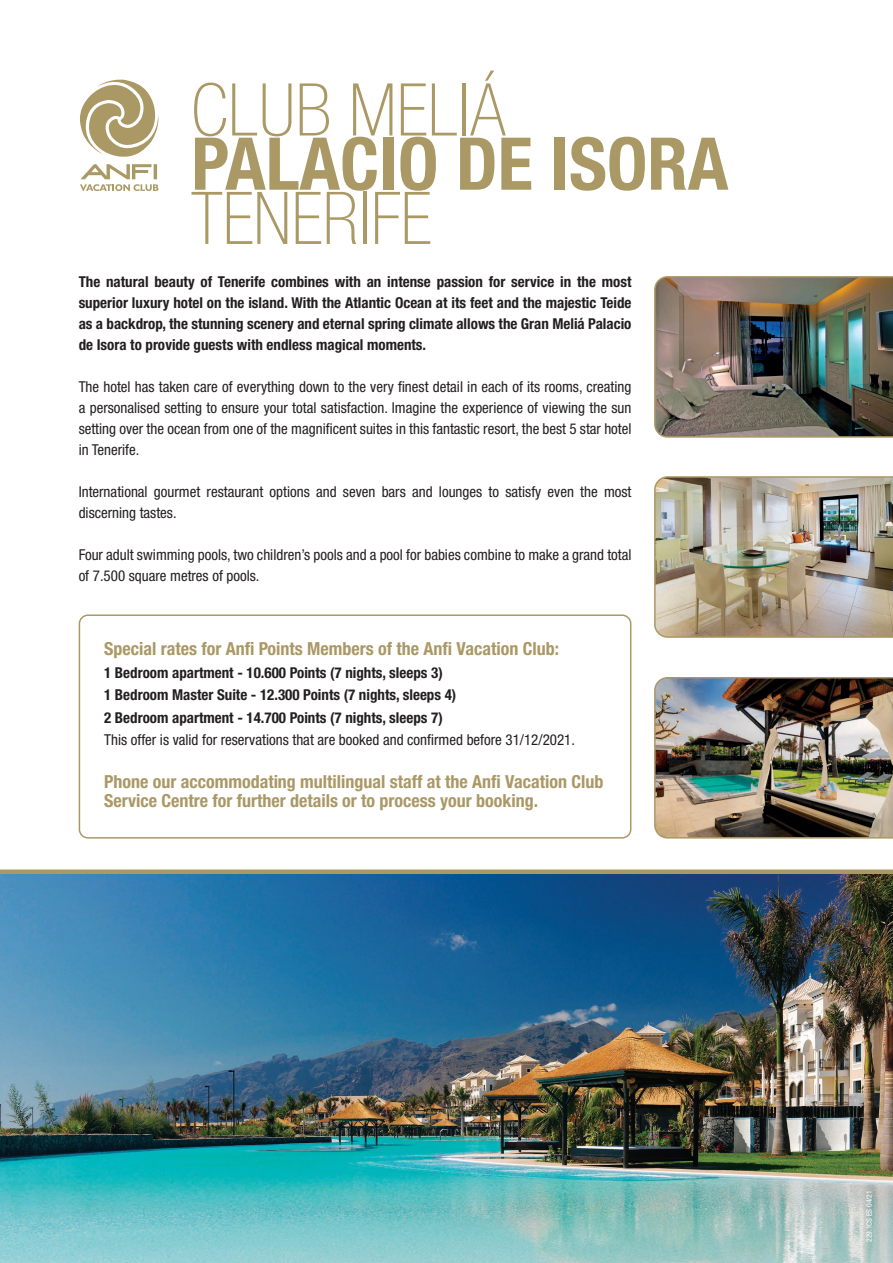
<style>
.page{position:relative;width:893px;height:1263px;background:#fff}
.page>*{position:absolute;margin:0;border:0;box-sizing:border-box;transform-origin:0 0}
.t1{font:100 condensed 72.9px "Helvetica Neue LT Std";color:#aa9865}
.t2{font:700 condensed 72.9px "Helvetica Neue LT Std";color:#aa9865}
.t3{font:700 condensed 18px/19.5px "Helvetica Neue LT Std";color:#aa9865}
.t4{font:condensed 15px/21px "Helvetica Neue LT Std";color:#231f20}
.t5{font:700 condensed 15px/21px "Helvetica Neue LT Std";color:#231f20;text-align:justify}
.t6{font:condensed 7.5px "Helvetica Neue LT Std";color:#fff}
</style>
<div class="page">
<svg style="left:80px;top:79px;width:78px;height:78px"></svg>
<svg style="left:80px;top:164px;width:78px;height:27px"></svg>
<img style="left:654px;top:276px;width:239px;height:162px">
<img style="left:654px;top:476px;width:239px;height:162px">
<img style="left:654px;top:677px;width:239px;height:161px">
<img style="left:0;top:874px;width:893px;height:389px">
<div style="left:0;top:869px;width:893px;height:5px;background:#aa9865"></div>
<div style="left:79px;top:614px;width:552px;height:224px;border:2px solid #aa9865;border-radius:9px"></div>
<p class="t1" style="left:191px;top:69px;width:316px">CLUB MELIÁ</p>
<p class="t2" style="left:191px;top:120px;width:539px">PALACIO DE ISORA</p>
<p class="t1" style="left:191px;top:177px;width:241px">TENERIFE</p>
<p class="t5" style="left:79px;top:271px;width:554px">The natural beauty of Tenerife combines with an intense passion for service in the most superior luxury hotel on the island. With the Atlantic Ocean at its feet and the majestic Teide as a backdrop, the stunning scenery and eternal spring climate allows the Gran Meliá Palacio de Isora to provide guests with endless magical moments.</p>
<p class="t4" style="left:79px;top:376px;width:554px;text-align:justify">The hotel has taken care of everything down to the very finest detail in each of its rooms, creating a personalised setting to ensure your total satisfaction. Imagine the experience of viewing the sun setting over the ocean from one of the magnificent suites in this fantastic resort, the best 5 star hotel in Tenerife.</p>
<p class="t4" style="left:79px;top:481px;width:554px">International gourmet restaurant options and seven bars and lounges to satisfy even the most discerning tastes.</p>
<p class="t4" style="left:79px;top:544px;width:554px">Four adult swimming pools, two children’s pools and a pool for babies combine to make a grand total of 7.500 square metres of pools.</p>
<p class="t3" style="left:104px;top:639px;width:456px">Special rates for Anfi Points Members of the Anfi Vacation Club:</p>
<p class="t5" style="left:104px;top:662px;width:340px">1 Bedroom apartment - 10.600 Points (7 nights, sleeps 3)</p>
<p class="t5" style="left:104px;top:684px;width:354px">1 Bedroom Master Suite - 12.300 Points (7 nights, sleeps 4)</p>
<p class="t5" style="left:104px;top:707px;width:340px">2 Bedroom apartment - 14.700 Points (7 nights, sleeps 7)</p>
<p class="t4" style="left:104px;top:729px;width:472px">This offer is valid for reservations that are booked and confirmed before 31/12/2021.</p>
<p class="t3" style="left:104px;top:771px;width:501px">Phone our accommodating multilingual staff at the Anfi Vacation Club<br>Service Centre for further details or to process your booking.</p>
<p class="t6" style="left:865px;top:1242px;width:53px;rotate:-90deg">229.1CS ES 04/21</p>
</div>
